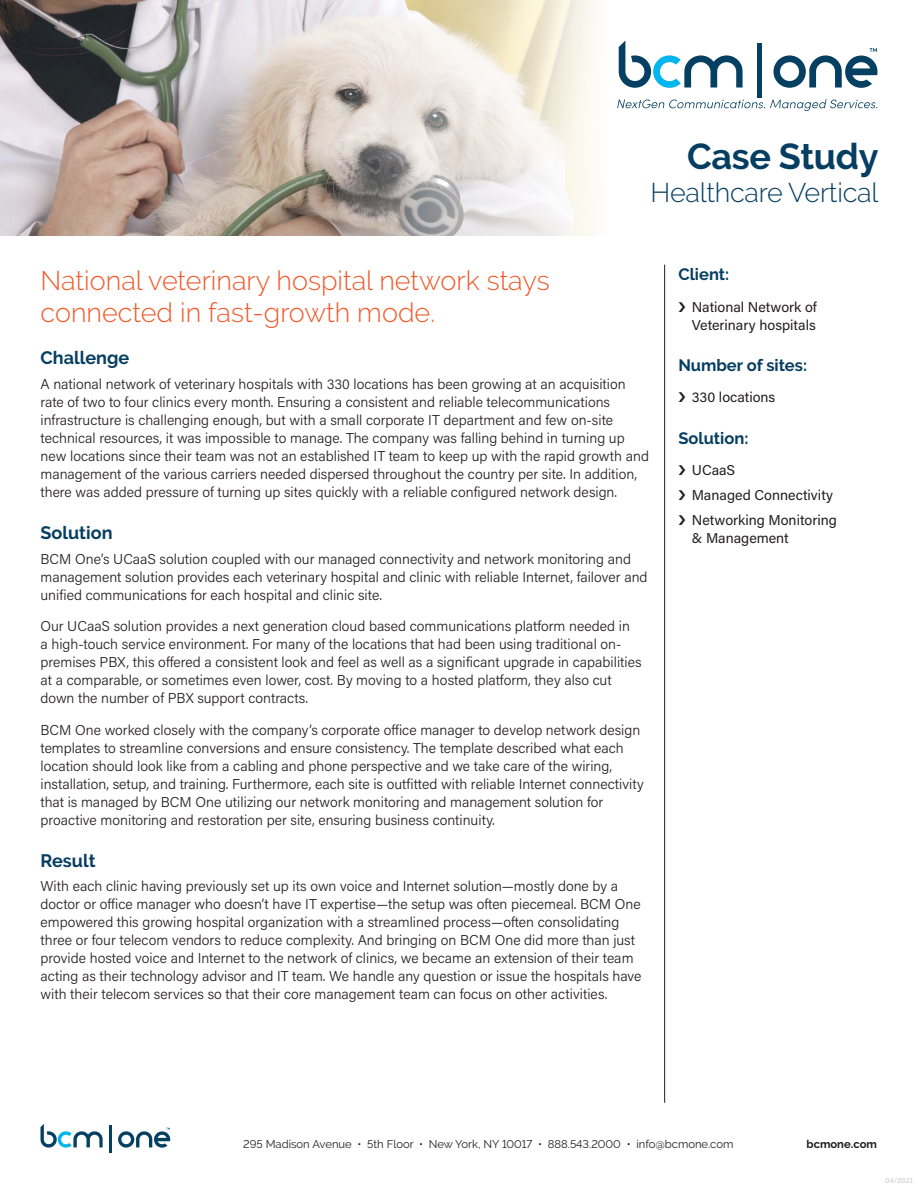
<style>
.page{position:relative;width:918px;height:1188px;background:#fff}
.page>*{position:absolute;margin:0;border:0;box-sizing:border-box;transform-origin:0 0}
.t1{font:700 36px "Raleway";letter-spacing:-.01em;color:#063e61}
.t2{font:300 27px/32.4px "Raleway";color:#f15929}
.t3{font:300 27px "Raleway";letter-spacing:-.01em;color:#063e61}
.t4{font:700 18px "Raleway";color:#063e61}
.t5{font:700 16.5px "Raleway";color:#063e61}
.t6{font:300 14.25px/18px "Acumin Pro";color:#231f20}
.t7{font:14.25px/24.8px "Acumin Pro";color:#231f20}
.t8{font:11.25px "Raleway";color:#231f20}
.t9{font:700 11.25px "Raleway";color:#231f20}
.t10{font:7.5px "Acumin Pro";color:#c7c8ca}
</style>
<div class="page">
<svg style="left:41px;top:1124px;width:62px;height:24px"></svg>
<hr style="left:110px;top:1125px;width:2px;height:27px;background:#053f61">
<svg style="left:118px;top:1128px;width:52px;height:20px"></svg>
<img style="left:0;top:0;width:595px;height:235px">
<hr style="left:664px;top:265px;width:1px;height:838px;background:#231f20">
<svg style="left:617px;top:99px;width:261px;height:12px"></svg>
<svg style="left:619px;top:40px;width:124px;height:48px"></svg>
<hr style="left:757px;top:43px;width:4px;height:54px;background:#053f61">
<svg style="left:773px;top:48px;width:104px;height:40px"></svg>
<h1 class="t1" style="left:687px;top:135px;width:193px">Case Study</h1>
<h2 class="t3" style="left:651px;top:176px;width:229px">Healthcare Vertical</h2>
<h2 class="t2" style="left:41px;top:264px;width:511px">National veterinary hospital network stays connected in fast-growth mode.</h2>
<p class="t4" style="left:40px;top:348px;width:90px">Challenge</p>
<p class="t6" style="left:40px;top:375px;width:610px">A national network of veterinary hospitals with 330 locations has been growing at an acquisition rate of two to four clinics every month. Ensuring a consistent and reliable telecommunications infrastructure is challenging enough, but with a small corporate IT department and few on-site technical resources, it was impossible to manage. The company was falling behind in turning up new locations since their team was not an established IT team to keep up with the rapid growth and management of the various carriers needed dispersed throughout the country per site. In addition, there was added pressure of turning up sites quickly with a reliable configured network design.</p>
<p class="t4" style="left:40px;top:522px;width:74px">Solution</p>
<p class="t6" style="left:40px;top:549px;width:609px">BCM One’s UCaaS solution coupled with our managed connectivity and network monitoring and management solution provides each veterinary hospital and clinic with reliable Internet, failover and unified communications for each hospital and clinic site.</p>
<p class="t6" style="left:40px;top:617px;width:603px">Our UCaaS solution provides a next generation cloud based communications platform needed in<br>a high-touch service environment. For many of the locations that had been using traditional on&shy;premises PBX, this offered a consistent look and feel as well as a significant upgrade in capabilities at a comparable, or sometimes even lower, cost. By moving to a hosted platform, they also cut down the number of PBX support contracts.</p>
<p class="t6" style="left:40px;top:720px;width:605px">BCM One worked closely with the company’s corporate office manager to develop network design templates to streamline conversions and ensure consistency. The template described what each location should look like from a cabling and phone perspective and we take care of the wiring, installation, setup, and training. Furthermore, each site is outfitted with reliable Internet connectivity that is managed by BCM One utilizing our network monitoring and management solution for proactive monitoring and restoration per site, ensuring business continuity.</p>
<p class="t4" style="left:40px;top:850px;width:57px">Result</p>
<p class="t6" style="left:40px;top:877px;width:603px">With each clinic having previously set up its own voice and Internet solution—mostly done by a doctor or office manager who doesn’t have IT expertise—the setup was often piecemeal. BCM One empowered this growing hospital organization with a streamlined process—often consolidating three or four telecom vendors to reduce complexity. And bringing on BCM One did more than just provide hosted voice and Internet to the network of clinics, we became an extension of their team acting as their technology advisor and IT team. We handle any question or issue the hospitals have with their telecom services so that their core management team can focus on other activities.</p>
<p class="t5" style="left:678px;top:265px;width:52px">Client:</p>
<p class="t7" style="left:692px;top:297px;width:127px;line-height:18px">National Network of<br>Veterinary hospitals</p>
<p class="t5" style="left:678px;top:356px;width:130px">Number of sites:</p>
<p class="t7" style="left:692px;top:385px;width:85px">330 locations</p>
<p class="t5" style="left:678px;top:428px;width:72px">Solution:</p>
<p class="t7" style="left:692px;top:457px;width:147px">UCaaS<br>Managed Connectivity<br>Networking Monitoring</p>
<p class="t7" style="left:692px;top:525px;width:98px">&amp; Management</p>
<p class="t8" style="left:243px;top:1137px;width:492px">295 Madison Avenue • 5th Floor • New York, NY 10017 • 888.543.2000 • info@bcmone.com</p>
<p class="t9" style="left:807px;top:1137px;width:72px">bcmone.com</p>
<p class="t10" style="left:886px;top:1176px;width:29px">04/2021</p>
</div>
